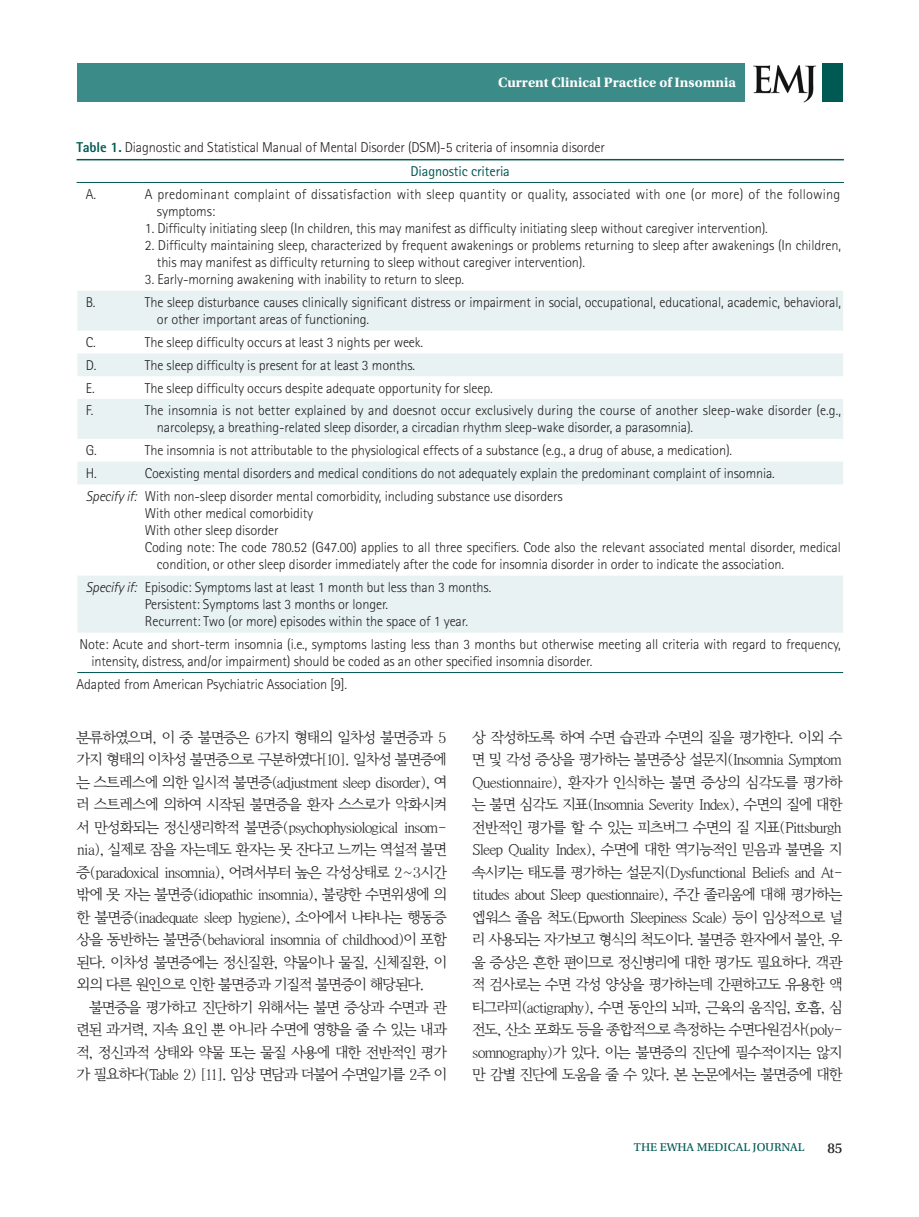
<style>
.page{position:relative;width:919px;height:1217px;background:#fff}
.page>*{position:absolute;margin:0;border:0;box-sizing:border-box;transform-origin:0 0}
.국문본문{font:15px/22.5px "Y Batang 120";letter-spacing:-.04em;color:#231f20;text-align:justify}
.본문-페이지번호{font:15px "Utopia Std Capt";color:#231f20}
.영문-표{font:300 14.25px/17.1px "Rotis Sans Serif Std";letter-spacing:-.01em;color:#231f20}
.영문-표-2{font:300 14.25px/17.1px "Rotis Sans Serif Std";letter-spacing:.01em;color:#231f20}
.머리말-홀수{font:700 14.25px "Utopia Std";color:#fff}
.영문-표-3{font:italic 300 14.25px "Rotis Sans Serif Std";letter-spacing:-.01em;color:#231f20}
.영문-표-4{font:14.25px "Rotis Sans Serif Std";letter-spacing:-.01em;color:#005953}
.본문-홈피{font:12px "Utopia Std Capt";color:#005953}
.s1{font-weight:800;color:#005953}
</style>
<div class="page">
<div style="left:77px;top:63px;width:667px;height:39px;background:#3b8b89"></div>
<div style="left:822px;top:63px;width:20px;height:39px;background:#005953"></div>
<img style="left:753px;top:65px;width:63px;height:37px">
<svg style="left:77px;top:291px;width:766px;height:341px;fill:#e8f2f2"></svg>
<hr style="left:77px;top:159px;width:66px;height:1px;background:#005953">
<hr style="left:143px;top:159px;width:700px;height:1px;background:#005953">
<hr style="left:77px;top:182px;width:66px;height:1px;background:#005953">
<hr style="left:143px;top:182px;width:700px;height:1px;background:#005953">
<hr style="left:77px;top:672px;width:66px;height:1px;background:#005953">
<hr style="left:143px;top:672px;width:700px;height:1px;background:#005953">
<p class="머리말-홀수" style="left:498px;top:74px;width:239px">Current Clinical Practice of Insomnia</p>
<p class="영문-표" style="left:77px;top:139px;width:530px"><span class="s1">Table 1.</span> Diagnostic and Statistical Manual of Mental Disorder (DSM)-5 criteria of insomnia disorder</p>
<p class="영문-표-4" style="left:410px;top:163px;width:101px">Diagnostic criteria</p>
<p class="영문-표" style="left:86px;top:185px;width:12px">A.</p>
<p class="영문-표-2" style="left:157px;top:185px;width:684px;text-indent:-12px">A predominant complaint of dissatisfaction with sleep quantity or quality, associated with one (or more) of the following symptoms:</p>
<p class="영문-표" style="left:145px;top:219px;width:624px">1. Difficulty initiating sleep (In children, this may manifest as difficulty initiating sleep without caregiver intervention).</p>
<p class="영문-표" style="left:157px;top:237px;width:685px;text-indent:-12px">2. Difficulty maintaining sleep, characterized by frequent awakenings or problems returning to sleep after awakenings (In children, this may manifest as difficulty returning to sleep without caregiver intervention).</p>
<p class="영문-표" style="left:145px;top:271px;width:320px">3. Early-morning awakening with inability to return to sleep.</p>
<p class="영문-표" style="left:86px;top:294px;width:11px">B.</p>
<p class="영문-표" style="left:157px;top:294px;width:685px;text-indent:-12px">The sleep disturbance causes clinically significant distress or impairment in social, occupational, educational, academic, behavioral, or other important areas of functioning.</p>
<p class="영문-표" style="left:86px;top:333px;width:11px">C.</p>
<p class="영문-표" style="left:145px;top:333px;width:280px">The sleep difficulty occurs at least 3 nights per week.</p>
<p class="영문-표" style="left:86px;top:356px;width:12px">D.</p>
<p class="영문-표" style="left:145px;top:356px;width:272px">The sleep difficulty is present for at least 3 months.</p>
<p class="영문-표" style="left:86px;top:379px;width:10px">E.</p>
<p class="영문-표" style="left:145px;top:379px;width:349px">The sleep difficulty occurs despite adequate opportunity for sleep.</p>
<p class="영문-표" style="left:86px;top:402px;width:9px">F.</p>
<p class="영문-표" style="left:157px;top:402px;width:685px;text-indent:-12px">The insomnia is not better explained by and doesnot occur exclusively during the course of another sleep-wake disorder (e.g., narcolepsy, a breathing-related sleep disorder, a circadian rhythm sleep-wake disorder, a parasomnia).</p>
<p class="영문-표" style="left:86px;top:441px;width:12px">G.</p>
<p class="영문-표" style="left:145px;top:441px;width:588px">The insomnia is not attributable to the physiological effects of a substance (e.g., a drug of abuse, a medication).</p>
<p class="영문-표" style="left:86px;top:464px;width:12px">H.</p>
<p class="영문-표" style="left:145px;top:464px;width:631px">Coexisting mental disorders and medical conditions do not adequately explain the predominant complaint of insomnia.</p>
<p class="영문-표-3" style="left:86px;top:487px;width:52px">Specify if:</p>
<p class="영문-표" style="left:145px;top:487px;width:419px">With non-sleep disorder mental comorbidity, including substance use disorders</p>
<p class="영문-표" style="left:145px;top:504px;width:170px">With other medical comorbidity</p>
<p class="영문-표" style="left:145px;top:521px;width:135px">With other sleep disorder</p>
<p class="영문-표" style="left:157px;top:538px;width:685px;text-indent:-12px">Coding note: The code 780.52 (G47.00) applies to all three specifiers. Code also the relevant associated mental disorder, medical condition, or other sleep disorder immediately after the code for insomnia disorder in order to indicate the association.</p>
<p class="영문-표-3" style="left:86px;top:578px;width:52px">Specify if:</p>
<p class="영문-표" style="left:145px;top:578px;width:348px">Episodic: Symptoms last at least 1 month but less than 3 months.</p>
<p class="영문-표" style="left:145px;top:595px;width:245px">Persistent: Symptoms last 3 months or longer.</p>
<p class="영문-표" style="left:145px;top:612px;width:324px">Recurrent: Two (or more) episodes within the space of 1 year.</p>
<p class="영문-표" style="left:91px;top:635px;width:750px;text-indent:-12px">Note: Acute and short-term insomnia (i.e., symptoms lasting less than 3 months but otherwise meeting all criteria with regard to frequency, intensity, distress, and/or impairment) should be coded as an other specified insomnia disorder.</p>
<p class="영문-표" style="left:77px;top:675px;width:272px">Adapted from American Psychiatric Association [9].</p>
<p class="국문본문" style="left:77px;top:726px;width:371px">분류하였으며, 이 중 불면증은 6가지 형태의 일차성 불면증과 5 가지 형태의 이차성 불면증으로 구분하였다[10]. 일차성 불면증에 는 스트레스에 의한 일시적 불면증(adjustment sleep disorder), 여 러 스트레스에 의하여 시작된 불면증을 환자 스스로가 악화시켜 서 만성화되는 정신생리학적 불면증(psychophysiological insom&shy;nia), 실제로 잠을 자는데도 환자는 못 잔다고 느끼는 역설적 불면 증(paradoxical insomnia), 어려서부터 높은 각성상태로 2~3시간 밖에 못 자는 불면증(idiopathic insomnia), 불량한 수면위생에 의 한 불면증(inadequate sleep hygiene), 소아에서 나타나는 행동증 상을 동반하는 불면증(behavioral insomnia of childhood)이 포함 된다. 이차성 불면증에는 정신질환, 약물이나 물질, 신체질환, 이 외의 다른 원인으로 인한 불면증과 기질적 불면증이 해당된다.</p>
<p class="국문본문" style="left:77px;top:996px;width:372px;text-indent:13px">불면증을 평가하고 진단하기 위해서는 불면 증상과 수면과 관 련된 과거력, 지속 요인 뿐 아니라 수면에 영향을 줄 수 있는 내과 적, 정신과적 상태와 약물 또는 물질 사용에 대한 전반적인 평가 가 필요하다(Table 2) [11]. 임상 면담과 더불어 수면일기를 2주 이</p>
<p class="국문본문" style="left:472px;top:726px;width:371px">상 작성하도록 하여 수면 습관과 수면의 질을 평가한다. 이외 수 면 및 각성 증상을 평가하는 불면증상 설문지(Insomnia Symptom Questionnaire), 환자가 인식하는 불면 증상의 심각도를 평가하 는 불면 심각도 지표(Insomnia Severity Index), 수면의 질에 대한 전반적인 평가를 할 수 있는 피츠버그 수면의 질 지표(Pittsburgh Sleep Quality Index), 수면에 대한 역기능적인 믿음과 불면을 지 속시키는 태도를 평가하는 설문지(Dysfunctional Beliefs and At&shy;titudes about Sleep questionnaire), 주간 졸리움에 대해 평가하는 엡워스 졸음 척도(Epworth Sleepiness Scale) 등이 임상적으로 널 리 사용되는 자가보고 형식의 척도이다. 불면증 환자에서 불안, 우 울 증상은 흔한 편이므로 정신병리에 대한 평가도 필요하다. 객관 적 검사로는 수면 각성 양상을 평가하는데 간편하고도 유용한 액 티그라피(actigraphy), 수면 동안의 뇌파, 근육의 움직임, 호흡, 심 전도, 산소 포화도 등을 종합적으로 측정하는 수면다원검사(poly&shy;somnography)가 있다. 이는 불면증의 진단에 필수적이지는 않지 만 감별 진단에 도움을 줄 수 있다. 본 논문에서는 불면증에 대한</p>
<p class="본문-홈피" style="left:634px;top:1140px;width:172px">THE EWHA MEDICAL JOURNAL</p>
<p class="본문-페이지번호" style="left:827px;top:1139px;width:17px">85</p>
</div>
